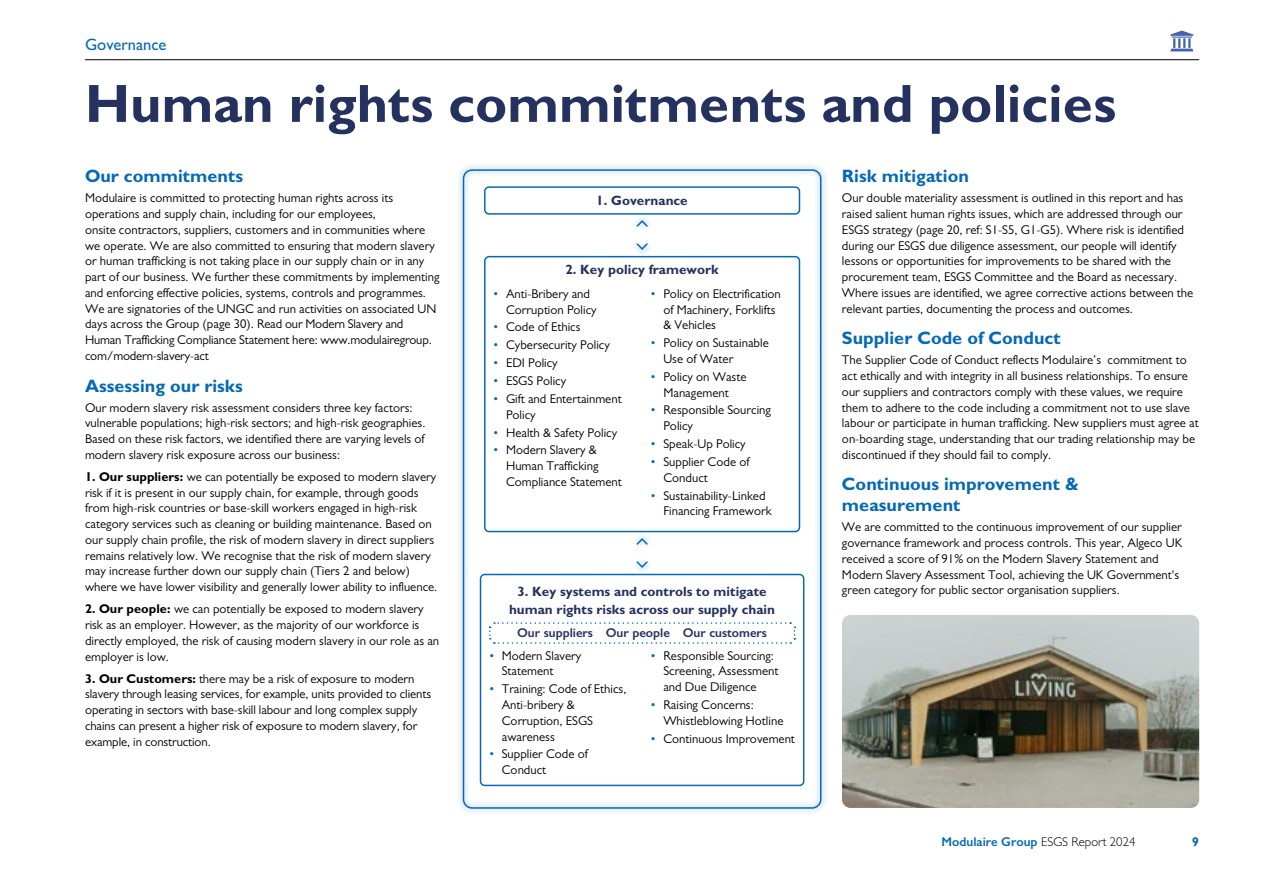
<style>
.page{position:relative;width:1263px;height:893px;background:#fff}
.page>*{position:absolute;margin:0;border:0;box-sizing:border-box;transform-origin:0 0}
.t1{font:700 54px "Gill Sans";color:#25315f}
.t2{font:700 18px/21px "Gill Sans";color:#0669b3}
.t3{font:500 16.5px "Gill Sans";color:#0669b3}
.t4{font:700 13.5px/18px "Gill Sans";color:#25315f;text-align:center}
.t5{font:12.75px/15.8px "Gill Sans";color:#000}
.t6{font:600 12.75px "Gill Sans";color:#25315f}
.t7{font:600 12.75px "Gill Sans";color:#0669b3}
.t8{font:700 12.75px "Gill Sans";color:#0669b3}
.s1{font-weight:700}
.s2{color:#0669b3}
.s3{font-weight:300;color:#000}
</style>
<div class="page">
<div style="left:457px;top:163px;width:370px;height:653px;background:#0669b3;opacity:.65"></div>
<div style="left:463px;top:169px;width:358px;height:640px;border:2px solid #0669b3;border-radius:9px"></div>
<svg style="left:1170px;top:31px;width:23px;height:20px"></svg>
<hr style="left:85px;top:59px;width:1114px;height:1px;background:#000">
<div style="left:484px;top:186px;width:316px;height:29px;border:2px solid #0669b3;border-radius:4px"></div>
<div style="left:480px;top:574px;width:324px;height:212px;border:2px solid #0669b3;border-radius:4px"></div>
<div style="left:484px;top:256px;width:316px;height:276px;border:2px solid #0669b3;border-radius:4px"></div>
<svg style="left:488px;top:622px;width:308px;height:22px"></svg>
<svg style="left:627px;top:212px;width:30px;height:46px"></svg>
<svg style="left:627px;top:530px;width:30px;height:46px"></svg>
<img style="left:842px;top:615px;width:357px;height:193px">
<p class="t3" style="left:85px;top:34px;width:83px">Governance</p>
<h1 class="t1" style="left:85px;top:70px;width:1033px">Human rights commitments and policies</h1>
<h2 class="t2" style="left:842px;top:165px;width:129px">Risk mitigation</h2>
<p class="t5" style="left:842px;top:190px;width:353px">Our double materiality assessment is outlined in this report and has raised salient human rights issues, which are addressed through our ESGS strategy (page 20, ref: S1-S5, G1-G5). Where risk is identified during our ESGS due diligence assessment, our people will identify lessons or opportunities for improvements to be shared with the procurement team, ESGS Committee and the Board as necessary.<br>Where issues are identified, we agree corrective actions between the relevant parties, documenting the process and outcomes.</p>
<h2 class="t2" style="left:842px;top:327px;width:220px">Supplier Code of Conduct</h2>
<p class="t5" style="left:842px;top:352px;width:358px">The Supplier Code of Conduct reflects Modulaire’s commitment to act ethically and with integrity in all business relationships. To ensure our suppliers and contractors comply with these values, we require them to adhere to the code including a commitment not to use slave labour or participate in human trafficking. New suppliers must agree at on-boarding stage, understanding that our trading relationship may be discontinued if they should fail to comply.</p>
<h2 class="t2" style="left:842px;top:473px;width:238px">Continuous improvement &amp; measurement</h2>
<p class="t5" style="left:842px;top:519px;width:342px">We are committed to the continuous improvement of our supplier governance framework and process controls. This year, Algeco UK received a score of 91% on the Modern Slavery Statement and Modern Slavery Assessment Tool, achieving the UK Government's green category for public sector organisation suppliers.</p>
<h2 class="t2" style="left:85px;top:165px;width:160px">Our commitments</h2>
<p class="t5" style="left:85px;top:190px;width:356px">Modulaire is committed to protecting human rights across its operations and supply chain, including for our employees,<br>onsite contractors, suppliers, customers and in communities where we operate. We are also committed to ensuring that modern slavery or human trafficking is not taking place in our supply chain or in any part of our business. We further these commitments by implementing and enforcing effective policies, systems, controls and programmes.<br>We are signatories of the UNGC and run activities on associated UN days across the Group (page 30). Read our Modern Slavery and Human Trafficking Compliance Statement here: www.modulairegroup. com/modern-slavery-act</p>
<h2 class="t2" style="left:85px;top:375px;width:159px">Assessing our risks</h2>
<p class="t5" style="left:85px;top:399px;width:342px">Our modern slavery risk assessment considers three key factors: vulnerable populations; high-risk sectors; and high-risk geographies.<br>Based on these risk factors, we identified there are varying levels of modern slavery risk exposure across our business:</p>
<p class="t5" style="left:85px;top:469px;width:354px"><span class="s1">1. Our suppliers:</span> we can potentially be exposed to modern slavery risk if it is present in our supply chain, for example, through goods from high-risk countries or base-skill workers engaged in high-risk category services such as cleaning or building maintenance. Based on our supply chain profile, the risk of modern slavery in direct suppliers remains relatively low. We recognise that the risk of modern slavery may increase further down our supply chain (Tiers 2 and below) where we have lower visibility and generally lower ability to influence.</p>
<p class="t5" style="left:85px;top:601px;width:356px"><span class="s1">2. Our people:</span> we can potentially be exposed to modern slavery risk as an employer. However, as the majority of our workforce is directly employed, the risk of causing modern slavery in our role as an employer is low.</p>
<p class="t5" style="left:85px;top:670px;width:348px"><span class="s1">3. Our Customers:</span> there may be a risk of exposure to modern slavery through leasing services, for example, units provided to clients operating in sectors with base-skill labour and long complex supply chains can present a higher risk of exposure to modern slavery, for example, in construction.</p>
<p class="t4" style="left:596px;top:191px;width:93px">1. Governance</p>
<p class="t4" style="left:565px;top:261px;width:155px">2. Key policy framework</p>
<p class="t5" style="left:506px;top:286px;width:92px;text-indent:-13px"><span class="s2">•</span> Anti-Bribery and<br>Corruption Policy</p>
<p class="t5" style="left:493px;top:319px;width:89px"><span class="s2">•</span> Code of Ethics</p>
<p class="t5" style="left:493px;top:337px;width:118px"><span class="s2">•</span> Cybersecurity Policy</p>
<p class="t5" style="left:493px;top:355px;width:66px"><span class="s2">•</span> EDI Policy</p>
<p class="t5" style="left:493px;top:373px;width:74px"><span class="s2">•</span> ESGS Policy</p>
<p class="t5" style="left:506px;top:391px;width:117px;text-indent:-13px"><span class="s2">•</span> Gift and Entertainment<br>Policy</p>
<p class="t5" style="left:493px;top:424px;width:125px"><span class="s2">•</span> Health &amp; Safety Policy</p>
<p class="t5" style="left:506px;top:442px;width:117px;text-indent:-13px"><span class="s2">•</span> Modern Slavery &amp;<br>Human Trafficking<br>Compliance Statement</p>
<p class="t5" style="left:663px;top:286px;width:119px;text-indent:-13px"><span class="s2">•</span> Policy on Electrification of Machinery, Forklifts &amp; Vehicles</p>
<p class="t5" style="left:663px;top:335px;width:107px;text-indent:-13px"><span class="s2">•</span> Policy on Sustainable<br>Use of Water</p>
<p class="t5" style="left:651px;top:369px;width:97px;text-align:center"><span class="s2">•</span> Policy on Waste<br>Management</p>
<p class="t5" style="left:663px;top:402px;width:109px;text-indent:-13px"><span class="s2">•</span> Responsible Sourcing<br>Policy</p>
<p class="t5" style="left:651px;top:436px;width:97px"><span class="s2">•</span> Speak-Up Policy</p>
<p class="t5" style="left:663px;top:454px;width:88px;text-indent:-13px"><span class="s2">•</span> Supplier Code of<br>Conduct</p>
<p class="t5" style="left:663px;top:487px;width:110px;text-indent:-13px"><span class="s2">•</span> Sustainability-Linked<br>Financing Framework</p>
<p class="t4" style="left:509px;top:582px;width:268px">3. Key systems and controls to mitigate human rights risks across our supply chain</p>
<p class="t6" style="left:517px;top:624px;width:252px">Our suppliers Our people Our customers</p>
<p class="t5" style="left:663px;top:647px;width:117px;text-indent:-13px"><span class="s2">•</span> Responsible Sourcing:<br>Screening, Assessment and Due Diligence</p>
<p class="t5" style="left:663px;top:697px;width:122px;text-indent:-13px"><span class="s2">•</span> Raising Concerns:<br>Whistleblowing Hotline</p>
<p class="t5" style="left:651px;top:730px;width:146px"><span class="s2">•</span> Continuous Improvement</p>
<p class="t5" style="left:502px;top:647px;width:81px;text-indent:-13px"><span class="s2">•</span> Modern Slavery<br>Statement</p>
<p class="t5" style="left:502px;top:681px;width:126px;text-indent:-13px"><span class="s2">•</span> Training: Code of Ethics,<br>Anti-bribery &amp;<br>Corruption, ESGS awareness</p>
<p class="t5" style="left:502px;top:746px;width:88px;text-indent:-13px"><span class="s2">•</span> Supplier Code of<br>Conduct</p>
<p class="t7" style="left:941px;top:834px;width:195px">Modulaire Group <span class="s3">ESGS Report 2024</span></p>
<p class="t8" style="left:1192px;top:834px;width:9px">9</p>
</div>
